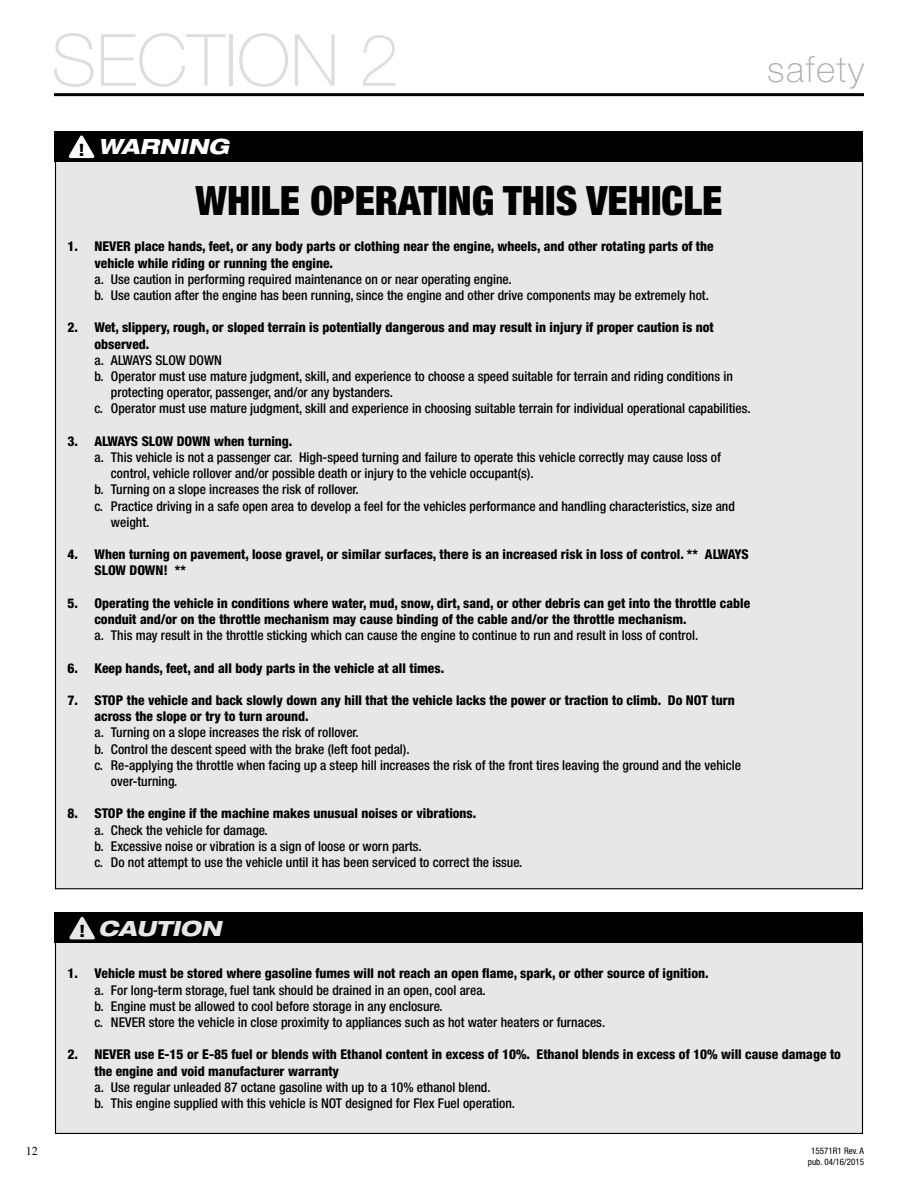
<style>
.page{position:relative;width:918px;height:1188px;background:#fff}
.page>*{position:absolute;margin:0;border:0;box-sizing:border-box;transform-origin:0 0}
.t1{font:100 72px "Helvetica Neue";color:#dcddde}
.t2{font:900 condensed 40.5px "Helvetica Neue";color:#000}
.t3{font:100 36px "Helvetica Neue";letter-spacing:.05em;color:#a7a9ac}
.t4{font:italic 800 expanded 21px "Helvetica Neue";color:#e6e7e8}
.t5{font:italic 800 expanded 21px "Helvetica Neue";color:#fff}
.t6{font:500 condensed 13.5px/16.2px "Helvetica Neue";color:#000}
.t7{font:800 condensed 13.5px/16.2px "Helvetica Neue";color:#000}
.t8{font:12px "Times";color:#000}
.t9{font:condensed 9px "Helvetica Neue";color:#000}
.s1{font-weight:700;font-style:normal;font-size:17.1px;color:#000}
</style>
<div class="page">
<hr style="left:54px;top:93px;width:810px;height:3px;background:#000">
<div style="left:56px;top:928px;width:806px;height:205px;background:#e6e7e8"></div>
<div style="left:55px;top:913px;width:808px;height:30px;background:#000"></div>
<svg style="left:69px;top:916px;width:26px;height:23px"></svg>
<div style="left:56px;top:152px;width:806px;height:737px;background:#e6e7e8"></div>
<div style="left:55px;top:131px;width:808px;height:30px;background:#000"></div>
<svg style="left:68px;top:135px;width:27px;height:23px"></svg>
<h1 class="t1" style="left:51px;top:19px;width:350px">SECTION 2</h1>
<h3 class="t3" style="left:767px;top:49px;width:98px">safety</h3>
<h3 class="t5" style="left:79px;top:133px;width:152px"><span class="s1">!</span> WARNING</h3>
<h2 class="t2" style="left:196px;top:176px;width:528px">WHILE OPERATING THIS VEHICLE</h2>
<p class="t7" style="left:94px;top:238px;width:621px;text-indent:-27px">1. NEVER place hands, feet, or any body parts or clothing near the engine, wheels, and other rotating parts of the vehicle while riding or running the engine.</p>
<p class="t6" style="left:94px;top:271px;width:616px">a. Use caution in performing required maintenance on or near operating engine.<br>b. Use caution after the engine has been running, since the engine and other drive components may be extremely hot.</p>
<p class="t7" style="left:94px;top:319px;width:621px;text-indent:-27px">2. Wet, slippery, rough, or sloped terrain is potentially dangerous and may result in injury if proper caution is not observed.</p>
<p class="t6" style="left:94px;top:352px;width:129px">a. ALWAYS SLOW DOWN</p>
<p class="t6" style="left:94px;top:368px;width:640px">b. Operator must use mature judgment, skill, and experience to choose a speed suitable for terrain and riding conditions in</p>
<p class="t6" style="left:111px;top:384px;width:284px">protecting operator, passenger, and/or any bystanders.</p>
<p class="t6" style="left:94px;top:400px;width:658px">c. Operator must use mature judgment, skill and experience in choosing suitable terrain for individual operational capabilities.</p>
<p class="t7" style="left:68px;top:433px;width:226px">3. ALWAYS SLOW DOWN when turning.</p>
<p class="t6" style="left:94px;top:449px;width:628px">a. This vehicle is not a passenger car. High-speed turning and failure to operate this vehicle correctly may cause loss of</p>
<p class="t6" style="left:111px;top:465px;width:424px">control, vehicle rollover and/or possible death or injury to the vehicle occupant(s).</p>
<p class="t6" style="left:94px;top:481px;width:266px">b. Turning on a slope increases the risk of rollover.</p>
<p class="t6" style="left:94px;top:498px;width:642px">c. Practice driving in a safe open area to develop a feel for the vehicles performance and handling characteristics, size and</p>
<p class="t6" style="left:111px;top:514px;width:40px">weight.</p>
<p class="t7" style="left:94px;top:546px;width:656px;text-indent:-27px">4. When turning on pavement, loose gravel, or similar surfaces, there is an increased risk in loss of control. ** ALWAYS<br>SLOW DOWN! **</p>
<p class="t7" style="left:94px;top:595px;width:657px;text-indent:-27px">5. Operating the vehicle in conditions where water, mud, snow, dirt, sand, or other debris can get into the throttle cable conduit and/or on the throttle mechanism may cause binding of the cable and/or the throttle mechanism.</p>
<p class="t6" style="left:94px;top:627px;width:605px">a. This may result in the throttle sticking which can cause the engine to continue to run and result in loss of control.</p>
<p class="t7" style="left:68px;top:659px;width:378px">6. Keep hands, feet, and all body parts in the vehicle at all times.</p>
<p class="t7" style="left:94px;top:692px;width:642px;text-indent:-27px">7. STOP the vehicle and back slowly down any hill that the vehicle lacks the power or traction to climb. Do NOT turn across the slope or try to turn around.</p>
<p class="t6" style="left:94px;top:724px;width:266px">a. Turning on a slope increases the risk of rollover.</p>
<p class="t6" style="left:94px;top:741px;width:317px">b. Control the descent speed with the brake (left foot pedal).</p>
<p class="t6" style="left:94px;top:757px;width:648px">c. Re-applying the throttle when facing up a steep hill increases the risk of the front tires leaving the ground and the vehicle</p>
<p class="t6" style="left:111px;top:773px;width:68px">over-turning.</p>
<p class="t7" style="left:68px;top:805px;width:410px">8. STOP the engine if the machine makes unusual noises or vibrations.</p>
<p class="t6" style="left:94px;top:822px;width:429px">a. Check the vehicle for damage.<br>b. Excessive noise or vibration is a sign of loose or worn parts.<br>c. Do not attempt to use the vehicle until it has been serviced to correct the issue.</p>
<p class="t8" style="left:26px;top:1140px;width:13px">12</p>
<h3 class="t4" style="left:79px;top:915px;width:144px"><span class="s1">!</span> CAUTION</h3>
<p class="t7" style="left:68px;top:965px;width:643px">1. Vehicle must be stored where gasoline fumes will not reach an open flame, spark, or other source of ignition.</p>
<p class="t6" style="left:94px;top:982px;width:512px">a. For long-term storage, fuel tank should be drained in an open, cool area.<br>b. Engine must be allowed to cool before storage in any enclosure.<br>c. NEVER store the vehicle in close proximity to appliances such as hot water heaters or furnaces.</p>
<p class="t7" style="left:94px;top:1046px;width:748px;text-indent:-27px">2. NEVER use E-15 or E-85 fuel or blends with Ethanol content in excess of 10%. Ethanol blends in excess of 10% will cause damage to the engine and void manufacturer warranty</p>
<p class="t6" style="left:94px;top:1079px;width:422px">a. Use regular unleaded 87 octane gasoline with up to a 10% ethanol blend.<br>b. This engine supplied with this vehicle is NOT designed for Flex Fuel operation.</p>
<p class="t9" style="left:811px;top:1145px;width:54px">15571R1 Rev. A</p>
<p class="t9" style="left:808px;top:1157px;width:58px">pub. 04/16/2015</p>
</div>
